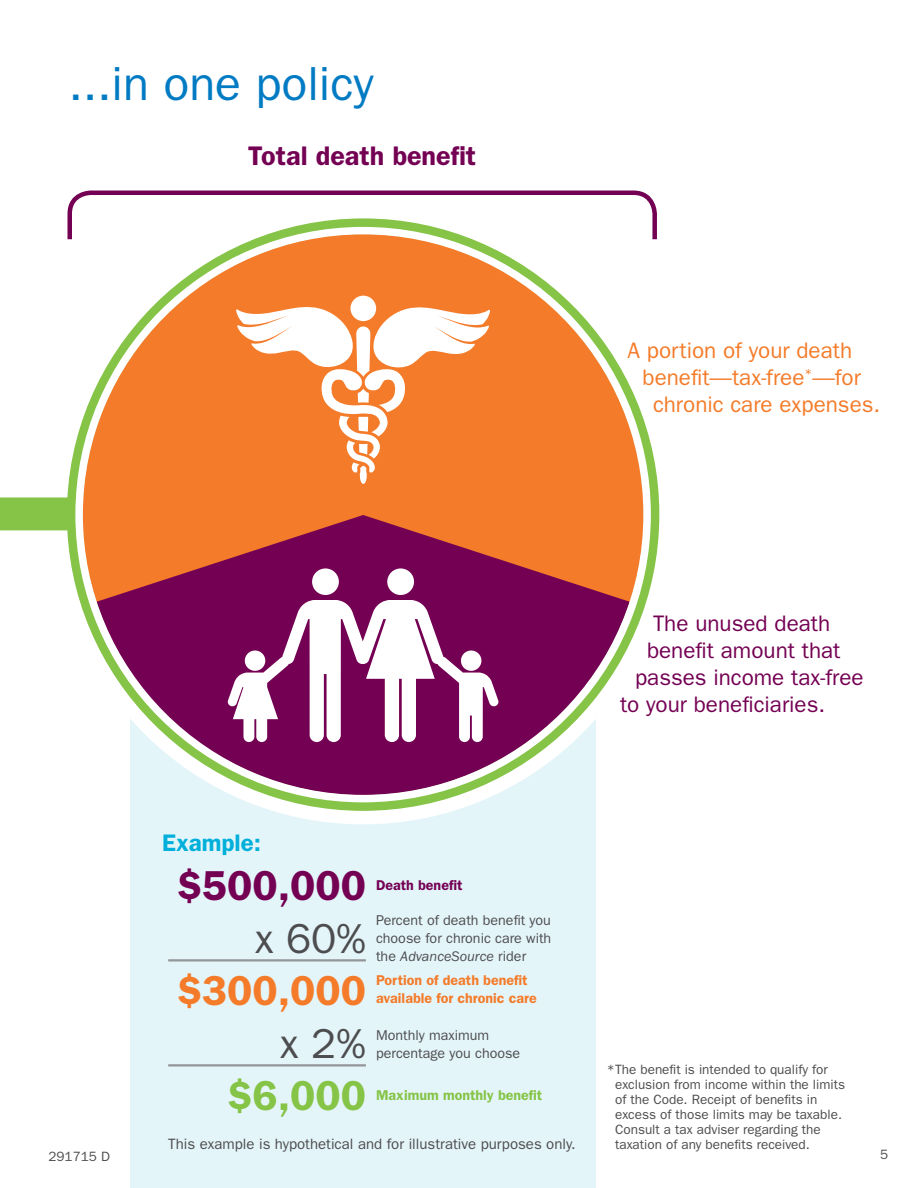
<style>
.page{position:relative;width:918px;height:1188px;background:#fff}
.page>*{position:absolute;margin:0;border:0;box-sizing:border-box;transform-origin:0 0}
.t1{font:48px "ITC Franklin Gothic Std";color:#007bc3}
.t2{font:600 42px "ITC Franklin Gothic Std";color:#740053}
.t3{font:600 42px "ITC Franklin Gothic Std";color:#f47b29}
.t4{font:42px "ITC Franklin Gothic Std";color:#4d4d4f}
.t5{font:600 42px "ITC Franklin Gothic Std";color:#85c446}
.t6{font:600 27px "ITC Franklin Gothic Std";color:#740053}
.t7{font:600 24px "ITC Franklin Gothic Std";color:#00b0da}
.t8{font:22.5px "ITC Franklin Gothic Std";color:#740053}
.t9{font:22.5px "ITC Franklin Gothic Std";color:#f47b29}
.t10{font:15px "ITC Franklin Gothic Std";color:#4d4d4f}
.t11{font:14.25px/18px "ITC Franklin Gothic Std";color:#4d4d4f;text-align:justify}
.t12{font:600 14.25px/18px "ITC Franklin Gothic Std";color:#f47b29}
.t13{font:600 14.25px "ITC Franklin Gothic Std";color:#85c446}
.t14{font:600 14.25px "ITC Franklin Gothic Std";color:#740053}
.t15{font:13.5px/15px "ITC Franklin Gothic Std";color:#4d4d4f}
.s1{font-style:italic}
</style>
<div class="page">
<div style="left:130px;top:684px;width:466px;height:504px;background:#e4f5fa"></div>
<div style="left:0;top:497px;width:48px;height:33px;background:#85c446"></div>
<svg style="left:67px;top:190px;width:590px;height:50px"></svg>
<svg style="left:96px;top:602px;width:534px;height:222px"></svg>
<svg style="left:48px;top:234px;width:596px;height:368px;fill:#f47b29"></svg>
<svg style="left:227px;top:568px;width:272px;height:174px;fill:#740053"></svg>
<svg style="left:236px;top:296px;width:254px;height:188px;fill:#f47b29"></svg>
<hr style="left:168px;top:959px;width:198px;height:3px;background:#939598">
<hr style="left:168px;top:1064px;width:198px;height:2px;background:#939598">
<h1 class="t1" style="left:68px;top:57px;width:307px">...in one policy</h1>
<h3 class="t6" style="left:248px;top:140px;width:229px">Total death benefit</h3>
<h3 class="t9" style="left:628px;top:338px;width:226px">A portion of your death</h3>
<h3 class="t9" style="left:643px;top:365px;width:220px">benefit—tax-free<sup>*</sup>—for</h3>
<h3 class="t9" style="left:653px;top:392px;width:229px">chronic care expenses.</h3>
<p class="t15" style="left:48px;top:1149px;width:63px">291715 D</p>
<h3 class="t8" style="left:653px;top:611px;width:179px">The unused death</h3>
<h3 class="t8" style="left:647px;top:638px;width:195px">benefit amount that</h3>
<h3 class="t8" style="left:635px;top:665px;width:230px">passes income tax-free</h3>
<h3 class="t8" style="left:620px;top:692px;width:207px">to your beneficiaries.</h3>
<h3 class="t7" style="left:162px;top:828px;width:100px">Example:</h3>
<h2 class="t2" style="left:177px;top:861px;width:191px">$500,000</h2>
<h2 class="t4" style="left:255px;top:914px;width:112px">x 60%</h2>
<h2 class="t3" style="left:177px;top:966px;width:191px">$300,000</h2>
<h2 class="t4" style="left:280px;top:1019px;width:87px">x 2%</h2>
<h2 class="t5" style="left:227px;top:1071px;width:140px">$6,000</h2>
<p class="t14" style="left:376px;top:877px;width:88px">Death benefit</p>
<p class="t11" style="left:376px;top:911px;width:177px">Percent of death benefit you choose for chronic care with the <span class="s1">AdvanceSource</span> rider</p>
<p class="t12" style="left:376px;top:971px;width:162px">Portion of death benefit available for chronic care</p>
<p class="t11" style="left:376px;top:1026px;width:146px">Monthly maximum percentage you choose</p>
<p class="t13" style="left:376px;top:1086px;width:168px">Maximum monthly benefit</p>
<p class="t10" style="left:168px;top:1135px;width:409px">This example is hypothetical and for illustrative purposes only.</p>
<p class="t15" style="left:615px;top:1062px;width:232px;text-indent:-8px">*The benefit is intended to qualify for exclusion from income within the limits of the Code. Receipt of benefits in excess of those limits may be taxable.<br>Consult a tax adviser regarding the taxation of any benefits received.</p>
<p class="t15" style="left:880px;top:1147px;width:10px">5</p>
</div>
